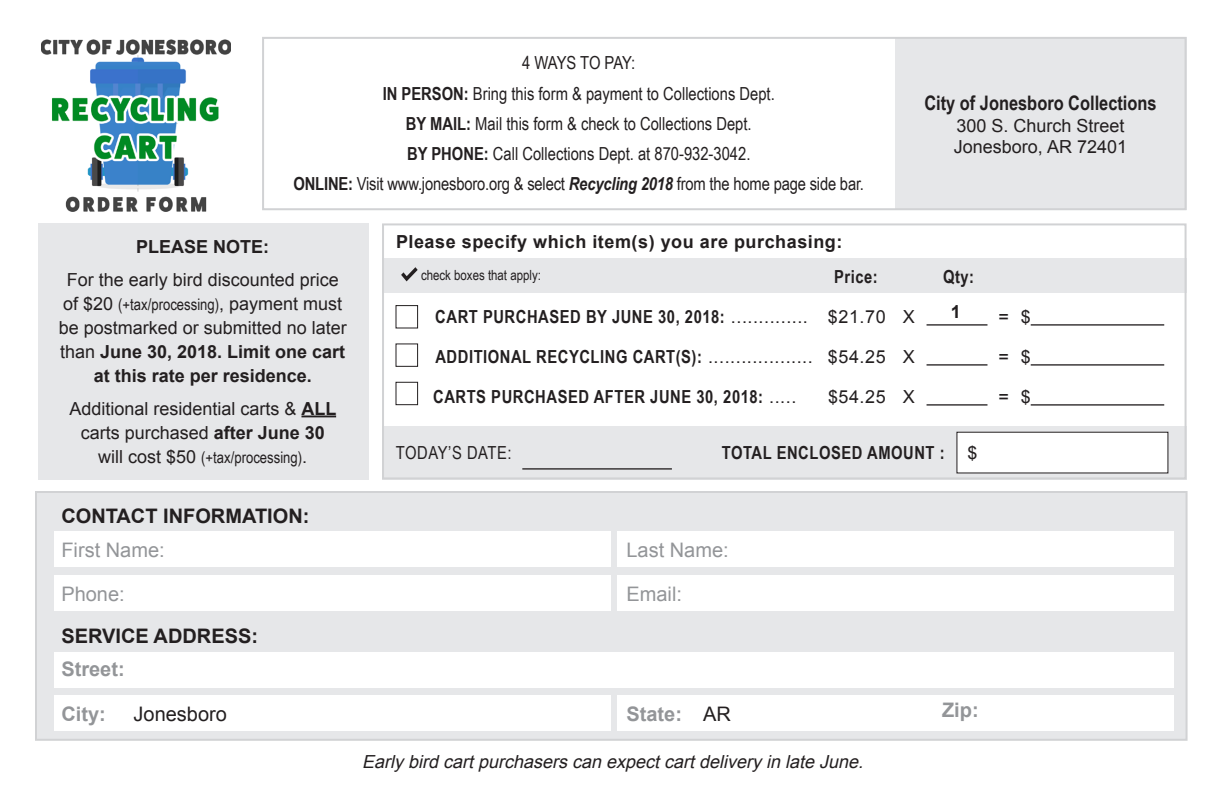
<style>
.page{position:relative;width:1224px;height:792px;background:#fff}
.page>*{position:absolute;margin:0;border:0;box-sizing:border-box;transform-origin:0 0}
.t1{font:700 20px "Arial";color:#231f20}
.t2{font:20px "Arial";color:#939598}
.t3{font:700 20px "Arial Narrow";color:#231f20}
.t4{font:700 20px "Arial";color:#939598}
.t5{font:20px "Arial";color:#231f20}
.t6{font:18px/24px "Arial";color:#231f20;text-align:center}
.t7{font:18px "Arial Narrow";color:#231f20}
.t8{font:700 18px "Arial Narrow";letter-spacing:.03em;color:#231f20}
.t9{font:italic 18px "Arial";color:#231f20}
.t10{font:700 18px "Arial";letter-spacing:.03em;color:#231f20}
.t11{font:18px "Arial Narrow";letter-spacing:.03em;color:#231f20}
.t12{font:700 18px "Arial";color:#231f20}
.t13{font:18px "Arial Narrow";letter-spacing:-.045em;color:#231f20}
.t14{font:16px "Arial Narrow";color:#231f20}
.t15{font:14px "Arial Narrow";color:#231f20}
.s1{font-weight:700}
.s2{font-weight:700;font-style:italic}
.s3{font-family:"Arial Narrow";font-size:16px}
.s4{font-family:"Arial";font-size:18px}
.s5{font-family:"Arial";font-weight:400}
.s6{font-weight:400;color:#231f20}
</style>
<div class="page">
<div style="left:895px;top:38px;width:292px;height:172px;background:#e6e7e9"></div>
<div style="left:382px;top:258px;width:805px;height:34px;background:#e6e7e9"></div>
<div style="left:382px;top:426px;width:805px;height:53px;background:#e6e7e9"></div>
<div style="left:38px;top:223px;width:331px;height:256px;background:#e6e7e9"></div>
<div style="left:35px;top:491px;width:1153px;height:250px;background:#e6e7e9;border:2px solid #d1d2d4"></div>
<div style="left:54px;top:531px;width:557px;height:36px;background:#fff"></div>
<div style="left:54px;top:575px;width:557px;height:36px;background:#fff"></div>
<div style="left:54px;top:652px;width:1120px;height:35px;background:#fff"></div>
<div style="left:54px;top:696px;width:557px;height:35px;background:#fff"></div>
<div style="left:617px;top:531px;width:557px;height:36px;background:#fff"></div>
<div style="left:617px;top:575px;width:557px;height:36px;background:#fff"></div>
<div style="left:617px;top:696px;width:557px;height:35px;background:#fff"></div>
<hr style="left:301px;top:416px;width:35px;height:1px;background:#231f20">
<div style="left:957px;top:432px;width:211px;height:41px;background:#fff"></div>
<div style="left:382px;top:223px;width:805px;height:256px;border:2px solid #d1d2d4"></div>
<div style="left:262px;top:37px;width:925px;height:173px;border:2px solid #d1d2d4"></div>
<hr style="left:927px;top:324px;width:60px;height:2px;background:#231f20">
<hr style="left:1031px;top:324px;width:133px;height:2px;background:#231f20">
<hr style="left:927px;top:364px;width:60px;height:2px;background:#231f20">
<hr style="left:1031px;top:364px;width:133px;height:2px;background:#231f20">
<hr style="left:927px;top:404px;width:60px;height:2px;background:#231f20">
<hr style="left:1031px;top:404px;width:133px;height:2px;background:#231f20">
<hr style="left:522px;top:468px;width:150px;height:2px;background:#231f20">
<div style="left:396px;top:305px;width:22px;height:23px;border:1px solid #231f20"></div>
<div style="left:396px;top:343px;width:22px;height:24px;border:1px solid #231f20"></div>
<div style="left:396px;top:382px;width:22px;height:23px;border:1px solid #231f20"></div>
<svg style="left:401px;top:267px;width:17px;height:14px"></svg>
<img style="left:41px;top:40px;width:190px;height:171px">
<p class="t13" style="left:522px;top:49px;width:115px">4 WAYS TO PAY:</p>
<p class="t7" style="left:383px;top:81px;width:394px"><span class="s1">IN PERSON:</span> Bring this form &amp; payment to Collections Dept.</p>
<p class="t7" style="left:406px;top:111px;width:347px"><span class="s1">BY MAIL:</span> Mail this form &amp; check to Collections Dept.</p>
<p class="t7" style="left:407px;top:141px;width:345px"><span class="s1">BY PHONE:</span> Call Collections Dept. at 870-932-3042.</p>
<p class="t7" style="left:293px;top:171px;width:572px"><span class="s1">ONLINE:</span> Visit www.jonesboro.org &amp; select <span class="s2">Recycling 2018</span> from the home page side bar.</p>
<p class="t3" style="left:924px;top:88px;width:234px">City of Jonesboro Collections</p>
<p class="t6" style="left:956px;top:114px;width:170px">300 S. Church Street</p>
<p class="t6" style="left:954px;top:135px;width:175px">Jonesboro, AR 72401</p>
<p class="t12" style="left:136px;top:234px;width:135px">PLEASE NOTE:</p>
<p class="t6" style="left:59px;top:267px;width:290px">For the early bird discounted price of $20 <span class="s3">(+tax/processing)</span>, payment must be postmarked or submitted no later than <span class="s1">June 30, 2018. Limit one cart at this rate per residence.</span></p>
<p class="t6" style="left:69px;top:396px;width:269px">Additional residential carts &amp; <span class="s1">ALL </span>carts purchased <span class="s1">after June 30</span></p>
<p class="t14" style="left:98px;top:445px;width:211px"><span class="s4">will cost $50</span> (+tax/processing)<span class="s4">.</span></p>
<p class="t10" style="left:396px;top:230px;width:448px">Please specify which item(s) you are purchasing:</p>
<p class="t8" style="left:834px;top:263px;width:45px">Price:</p>
<p class="t8" style="left:943px;top:263px;width:33px">Qty:</p>
<p class="t8" style="left:435px;top:303px;width:481px">CART PURCHASED BY JUNE 30, 2018: <span class="s5">.............. $21.70 X</span></p>
<p class="t6" style="left:999px;top:305px;width:34px">= $</p>
<p class="t8" style="left:435px;top:343px;width:481px">ADDITIONAL RECYCLING CART(S): <span class="s5">................... $54.25 X</span></p>
<p class="t6" style="left:999px;top:345px;width:34px">= $</p>
<p class="t8" style="left:433px;top:383px;width:365px">CARTS PURCHASED AFTER JUNE 30, 2018: <span class="s5">.....</span></p>
<p class="t6" style="left:828px;top:385px;width:88px">$54.25 X</p>
<p class="t6" style="left:999px;top:385px;width:34px">= $</p>
<p class="t15" style="left:421px;top:264px;width:121px">check boxes that apply:</p>
<p class="t10" style="left:951px;top:300px;width:12px">1</p>
<p class="t11" style="left:396px;top:439px;width:117px">TODAY’S DATE:</p>
<p class="t8" style="left:722px;top:439px;width:224px">TOTAL ENCLOSED AMOUNT :</p>
<p class="t6" style="left:967px;top:441px;width:12px">$</p>
<p class="t1" style="left:61px;top:503px;width:250px">CONTACT INFORMATION:</p>
<p class="t2" style="left:61px;top:537px;width:105px">First Name:</p>
<p class="t2" style="left:627px;top:537px;width:104px">Last Name:</p>
<p class="t2" style="left:61px;top:580px;width:65px">Phone:</p>
<p class="t2" style="left:627px;top:580px;width:57px">Email:</p>
<p class="t1" style="left:61px;top:622px;width:198px">SERVICE ADDRESS:</p>
<p class="t4" style="left:61px;top:655px;width:65px">Street:</p>
<p class="t4" style="left:61px;top:700px;width:46px">City:</p>
<p class="t5" style="left:134px;top:700px;width:95px">Jonesboro</p>
<p class="t4" style="left:627px;top:700px;width:106px">State: <span class="s6">AR</span></p>
<p class="t4" style="left:942px;top:696px;width:38px">Zip:</p>
<p class="t9" style="left:362px;top:749px;width:508px">Earlybird cartpurchaserscan expectcartdeliveryin late June.</p>
</div>
